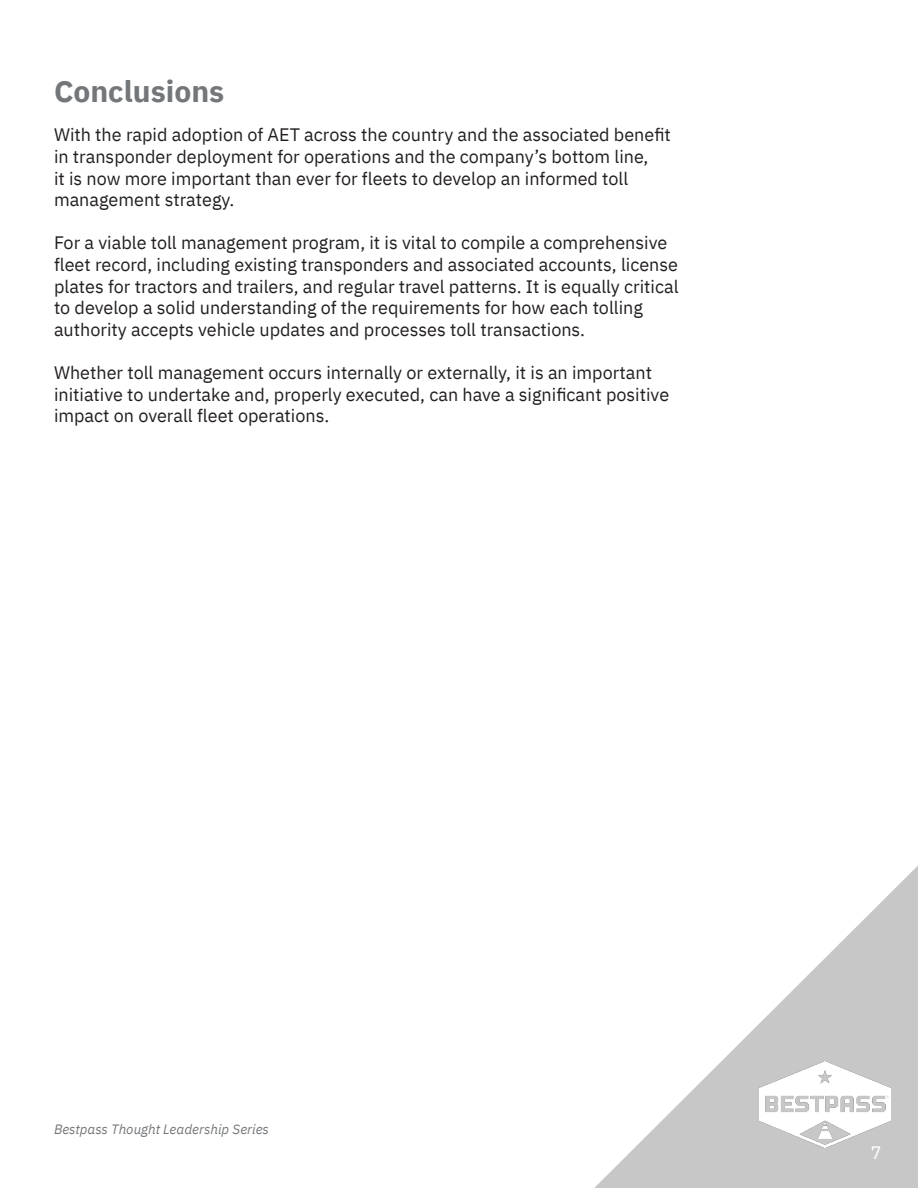
<style>
.page{position:relative;width:918px;height:1188px;background:#fff}
.page>*{position:absolute;margin:0;border:0;box-sizing:border-box;transform-origin:0 0}
.t1{font:700 30px "IBM Plex Sans";color:#74777a}
.t2{font:18px/21.6px "IBM Plex Sans";color:#231f20}
.t3{font:18px "IBM Plex Sans";color:#fff}
.t4{font:italic 13.5px "IBM Plex Sans";color:#74777a}
</style>
<div class="page">
<svg style="left:594px;top:866px;width:324px;height:322px"></svg>
<img style="left:760px;top:1062px;width:130px;height:86px">
<p class="t1" style="left:54px;top:67px;width:172px">Conclusions</p>
<p class="t2" style="left:54px;top:123px;width:618px">With the rapid adoption of AET across the country and the associated benefit in transponder deployment for operations and the company’s bottom line,<br>it is now more important than ever for fleets to develop an informed toll management strategy.</p>
<p class="t2" style="left:54px;top:231px;width:626px">For a viable toll management program, it is vital to compile a comprehensive fleet record, including existing transponders and associated accounts, license plates for tractors and trailers, and regular travel patterns. It is equally critical to develop a solid understanding of the requirements for how each tolling authority accepts vehicle updates and processes toll transactions.</p>
<p class="t2" style="left:54px;top:360px;width:617px">Whether toll management occurs internally or externally, it is an important initiative to undertake and, properly executed, can have a significant positive impact on overall fleet operations.</p>
<p class="t4" style="left:54px;top:1119px;width:216px">Bestpass Thought Leadership Series</p>
<p class="t3" style="left:871px;top:1138px;width:12px">7</p>
</div>
